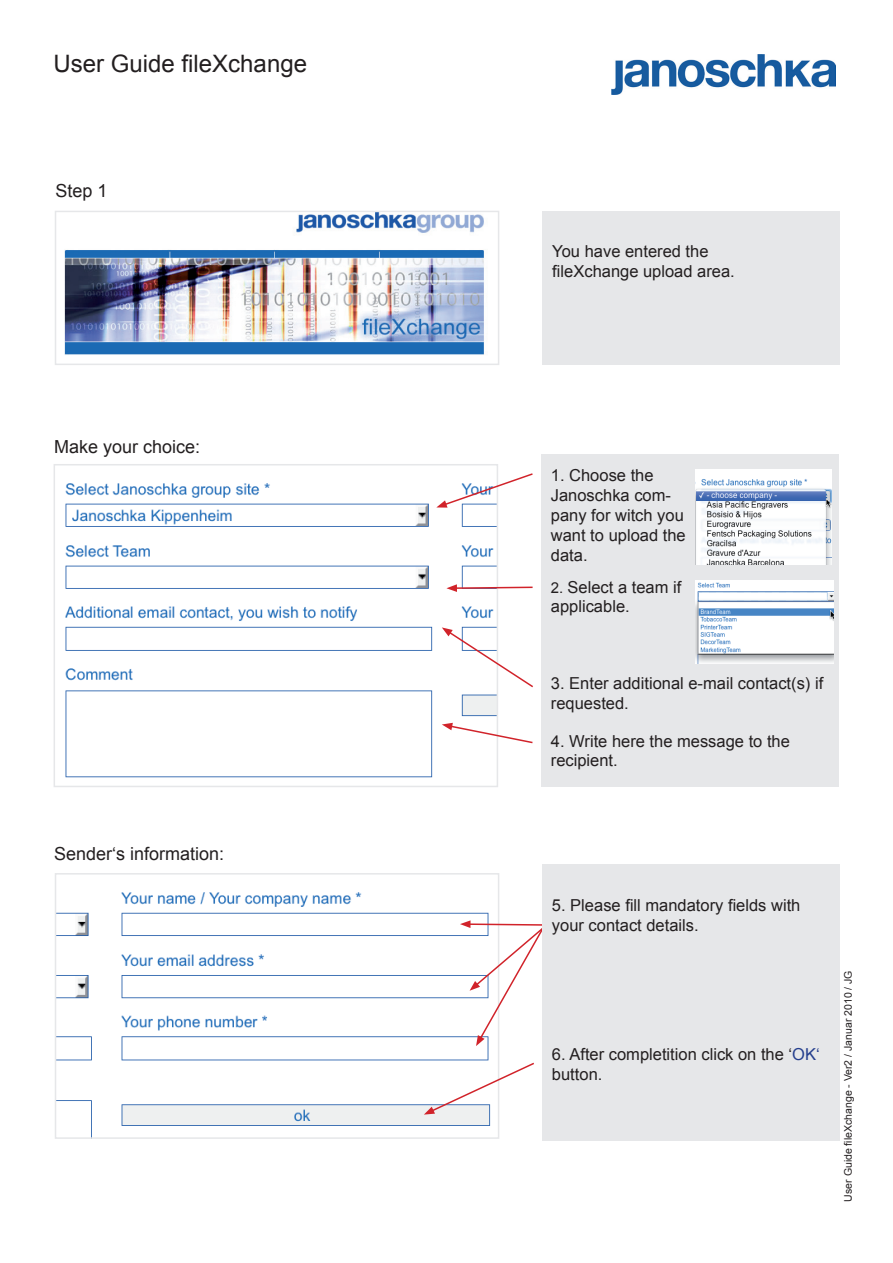
<style>
.page{position:relative;width:893px;height:1263px;background:#fff}
.page>*{position:absolute;margin:0;border:0;box-sizing:border-box;transform-origin:0 0}
.t1{font:24px "Arial";color:#231f20}
.t2{font:18px "Arial";color:#231f20}
.t3{font:16.5px/19.8px "Arial";color:#231f20}
.t4{font:10.5px "Arial";color:#231f20}
.s1{font-size:15px}
.s2{color:#253f8e}
</style>
<div class="page">
<div style="left:541px;top:454px;width:298px;height:333px;background:#e6e7e9"></div>
<img style="left:64px;top:214px;width:420px;height:141px">
<div style="left:55px;top:211px;width:444px;height:154px;border:2px solid #e6e7e9"></div>
<div style="left:542px;top:211px;width:298px;height:154px;background:#e6e7e9"></div>
<img style="left:696px;top:469px;width:135px;height:96px">
<img style="left:696px;top:581px;width:138px;height:83px">
<img style="left:65px;top:483px;width:430px;height:295px">
<div style="left:54px;top:464px;width:444px;height:323px;border:2px solid #e6e7e9"></div>
<svg style="left:436px;top:472px;width:97px;height:36px"></svg>
<svg style="left:446px;top:584px;width:87px;height:8px"></svg>
<svg style="left:442px;top:627px;width:91px;height:62px"></svg>
<svg style="left:442px;top:723px;width:91px;height:21px"></svg>
<img style="left:58px;top:892px;width:433px;height:244px">
<div style="left:55px;top:873px;width:444px;height:266px;border:2px solid #e6e7e9"></div>
<svg style="left:460px;top:920px;width:82px;height:126px"></svg>
<svg style="left:424px;top:1061px;width:110px;height:53px"></svg>
<div style="left:542px;top:864px;width:298px;height:277px;background:#e6e7e9"></div>
<img style="left:612px;top:54px;width:223px;height:41px">
<h1 class="t1" style="left:54px;top:48px;width:255px">User Guide fileXchange</h1>
<p class="t2" style="left:56px;top:179px;width:54px">Step 1</p>
<p class="t2" style="left:54px;top:434px;width:148px">Make your choice:</p>
<p class="t2" style="left:54px;top:841px;width:172px">Sender‘s information:</p>
<p class="t3" style="left:552px;top:242px;width:184px">You have entered the fileXchange upload area.</p>
<p class="t3" style="left:551px;top:466px;width:136px">1. Choose the<br>Janoschka com&shy;pany for witch you want to upload the data.</p>
<p class="t3" style="left:551px;top:577px;width:132px"><span class="s1">2.</span> Select a team if applicable.</p>
<p class="t3" style="left:551px;top:673px;width:274px">3. Enter additional e-mail contact(s) if requested.</p>
<p class="t3" style="left:551px;top:731px;width:241px">4. Write here the message to the recipient.</p>
<p class="t3" style="left:552px;top:895px;width:250px">5. Please fill mandatory fields with your contact details.</p>
<p class="t3" style="left:552px;top:1045px;width:269px">6. After completition click on the ‘<span class="s2">OK‘ </span>button.</p>
<p class="t4" style="left:841px;top:1201px;width:233px;rotate:-90deg">User Guide fileXchange - Ver2 / Januar 2010 / JG</p>
</div>
